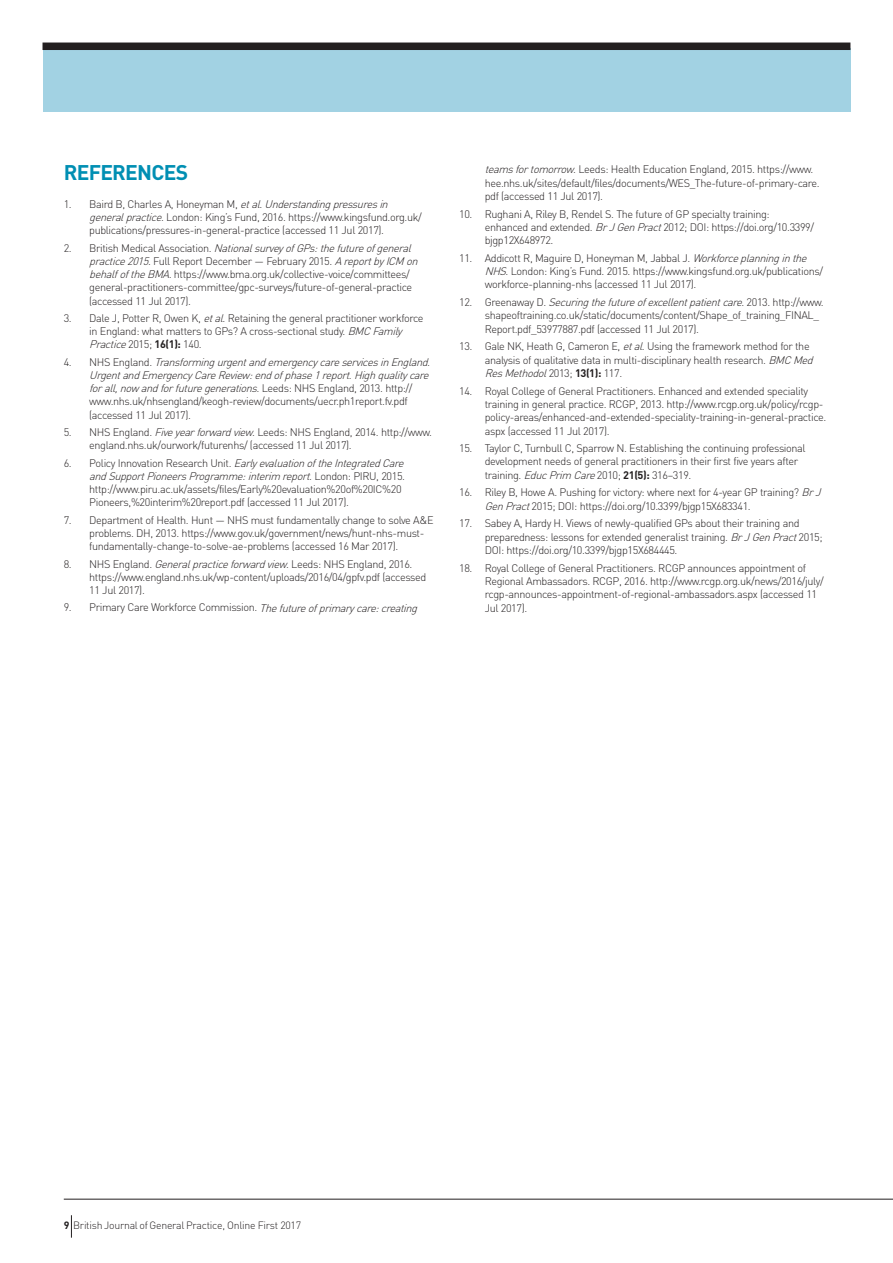
<style>
.page{position:relative;width:893px;height:1263px;background:#fff}
.page>*{position:absolute;margin:0;border:0;box-sizing:border-box;transform-origin:0 0}
.t1{font:700 21px "DIN";letter-spacing:-.035em;color:#008fb3}
.t2{font:300 10.8px/13.4px "DIN";letter-spacing:-.035em;color:#231f20}
.t3{font:italic 300 10.8px/13.2px "DIN";color:#231f20}
.t4{font:300 10.5px "DIN";letter-spacing:-.025em;color:#231f20}
.s1{font-style:italic}
.s2{font-weight:700}
.s3{font-style:normal}
</style>
<div class="page">
<div style="left:43px;top:48px;width:807px;height:64px;background:#a2d2e3"></div>
<div style="left:43px;top:43px;width:807px;height:7px;background:#231f20"></div>
<svg style="left:71px;top:1215px;width:1px;height:23px"></svg>
<hr style="left:64px;top:1199px;width:829px;height:1px;background:#231f20">
<h1 class="t1" style="left:64px;top:159px;width:126px">REFERENCES</h1>
<p class="t2" style="left:89px;top:197px;width:334px;text-indent:-26px">1 . B a i rd B , C h a r le s A , H o n ey m a n M , <span class="s1">etal</span>. <span class="s1">Understandingpressuresin generalpractice</span>. London: King’s Fund, 2016. https://www.kingsfund.org.uk/ publications/pressures-in-general-practice (accessed 11 Jul 2017).</p>
<p class="t2" style="left:89px;top:241px;width:333px;text-indent:-26px">2 . B r i t i s h M e d i c a l Ass o c i a t i o n . <span class="s1">NationalsurveyofGPs:thefutureofgeneral practice2015</span>. Full Report December — February 2015. <span class="s1">AreportbyICM on behalfoftheBMA.</span>https://www.bma.org.uk/collective-voice/committees/ general-practitioners-committee/gpc-surveys/future-of-general-practice (accessed 11 Jul 2017).</p>
<p class="t2" style="left:89px;top:311px;width:336px;text-indent:-26px">3. Dale J, Potter R, Owen K, <span class="s1">etal</span>. Retaining the general practitioner workforce in England: what matters to GPs? A cross-sectional study. <span class="s1">BMCFamily<br>Practice</span>2015; <span class="s2">16(1):</span> 140.</p>
<p class="t3" style="left:89px;top:355px;width:346px;text-indent:-26px"><span class="s3">4 . N H S E n g l a n d .</span> TransformingurgentandemergencycareservicesinEngland.<br>UrgentandEmergencyCareReview:endofphase1report<span class="s3">.</span> Highqualitycare forall,now andforfuturegenerations.<span class="s3">L e e d s : N H S E n g l a n d , 2 0 1 3 . h t t p : // www.nhs.uk/nhsengland/keogh-review/documents/uecr.ph1report.fv.pdf (accessed 11 Jul 2017).</span></p>
<p class="t2" style="left:89px;top:425px;width:344px;text-indent:-26px">5. NHS England. <span class="s1">Fiveyearforwardview</span>. Leeds: NHS England, 2014. http://www. england.nhs.uk/ourwork/futurenhs/ (accessed 11 Jul 2017).</p>
<p class="t2" style="left:89px;top:456px;width:319px;text-indent:-26px">6 . P o l i cy I n n ova t i o n R e s e a rc h U n i t . <span class="s1">EarlyevaluationoftheIntegratedCare andSupportPioneersProgramme:interim report</span>. L o n d o n : P I R U , 2 0 1 5 . http://www.piru.ac.uk/assets/files/Early%20evaluation%20of%20IC%20<br>Pioneers,%20interim%20report.pdf (accessed 11 Jul 2017).</p>
<p class="t2" style="left:89px;top:513px;width:346px;text-indent:-26px">7. Department of Health. Hunt — NHS must fundamentally change to solve A&amp;E problems. DH, 2013. https://www.gov.uk/government/news/hunt-nhs-must&shy;fundamentally-change-to-solve-ae-problems (accessed 16 Mar 2017).</p>
<p class="t2" style="left:89px;top:557px;width:339px;text-indent:-26px">8. NHS England. <span class="s1">Generalpracticeforwardview</span>. Leeds: NHS England, 2016. https://www.england.nhs.uk/wp-content/uploads/2016/04/gpfv.pdf (accessed<br>11 Jul 2017).</p>
<p class="t2" style="left:64px;top:601px;width:358px">9. Primary Care Workforce Commission. <span class="s1">Thefutureofprimarycare:creating</span></p>
<p class="t2" style="left:485px;top:163px;width:337px"><span class="s1">teamsfortomorrow</span>. Leeds: Health Education England<span class="s1">,</span>2015. https://www. hee.nhs.uk/sites/default/files/documents/WES_The-future-of-primary-care. pdf (accessed 11 Jul 2017).</p>
<p class="t2" style="left:485px;top:207px;width:331px;text-indent:-26px">10. Rughani A, Riley B, Rendel S. The future of GP specialty training: enhanced and extended. <span class="s1">BrJGenPract</span>2012; DOI: https://doi.org/10.3399/ bjgp12X648972.</p>
<p class="t2" style="left:485px;top:251px;width:340px;text-indent:-26px">11. Addicott R, Maguire D, Honeyman M, Jabbal J. <span class="s1">Workforceplanninginthe<br>NHS</span>. London: King’s Fund. 2015. https://www.kingsfund.org.uk/publications/ workforce-planning-nhs (accessed 11 Jul 2017).</p>
<p class="t2" style="left:485px;top:295px;width:341px;text-indent:-26px">1 2 . G re e n a w a y D . <span class="s1">Securingthefutureofexcellentpatientcare</span>. 2 0 1 3 . h t t p : //www. shapeoftraining.co.uk/static/documents/content/Shape_of_training_FINAL_<br>Report.pdf_53977887.pdf (accessed 11 Jul 2017).</p>
<p class="t2" style="left:485px;top:340px;width:333px;text-indent:-26px">13<span class="s1">.</span> Gale NK, Heath G, Cameron E, <span class="s1">etal</span>. Using the framework method for the analysis of qualitative data in multi-disciplinary health research. <span class="s1">BMCMed<br>ResMethodol</span>2013; <span class="s2">13(1):</span> 117.</p>
<p class="t2" style="left:485px;top:384px;width:343px;text-indent:-26px">14. Royal College of General Practitioners. Enhanced and extended speciality training in general practice. RCGP, 2013. http://www.rcgp.org.uk/policy/rcgp&shy;policy-areas/enhanced-and-extended-speciality-training-in-general-practice. aspx (accessed 11 Jul 2017).</p>
<p class="t2" style="left:485px;top:441px;width:323px;text-indent:-26px">15. Taylor C, Turnbull C, Sparrow N. Establishing the continuing professional development needs of general practitioners in their first five years after training. <span class="s1">EducPrim Care</span>2010; <span class="s2">21(5):</span> 316–319.</p>
<p class="t2" style="left:485px;top:486px;width:341px;text-indent:-26px">16. Riley B, Howe A. Pushing for victory: where next for 4-year GP training? <span class="s1">BrJ<br>GenPract</span>2015; DOI: https://doi.org/10.3399/bjgp15X683341.</p>
<p class="t2" style="left:485px;top:517px;width:339px;text-indent:-26px">17. Sabey A, Hardy H. Views of newly-qualified GPs about their training and preparedness: lessons for extended generalist training. <span class="s1">BrJGenPract</span>2015;<br>DOI: https://doi.org/10.3399/bjgp15X684445.</p>
<p class="t2" style="left:485px;top:561px;width:340px;text-indent:-26px">18. Royal College of General Practitioners. RCGP announces appointment of Regional Ambassadors. RCGP, 2016. http://www.rcgp.org.uk/news/2016/july/ rcgp-announces-appointment-of-regional-ambassadors.aspx (accessed 11<br>Jul 2017).</p>
<p class="t4" style="left:64px;top:1219px;width:239px"><span class="s2">9</span> British Journal of General Practice, Online First 2017</p>
</div>
